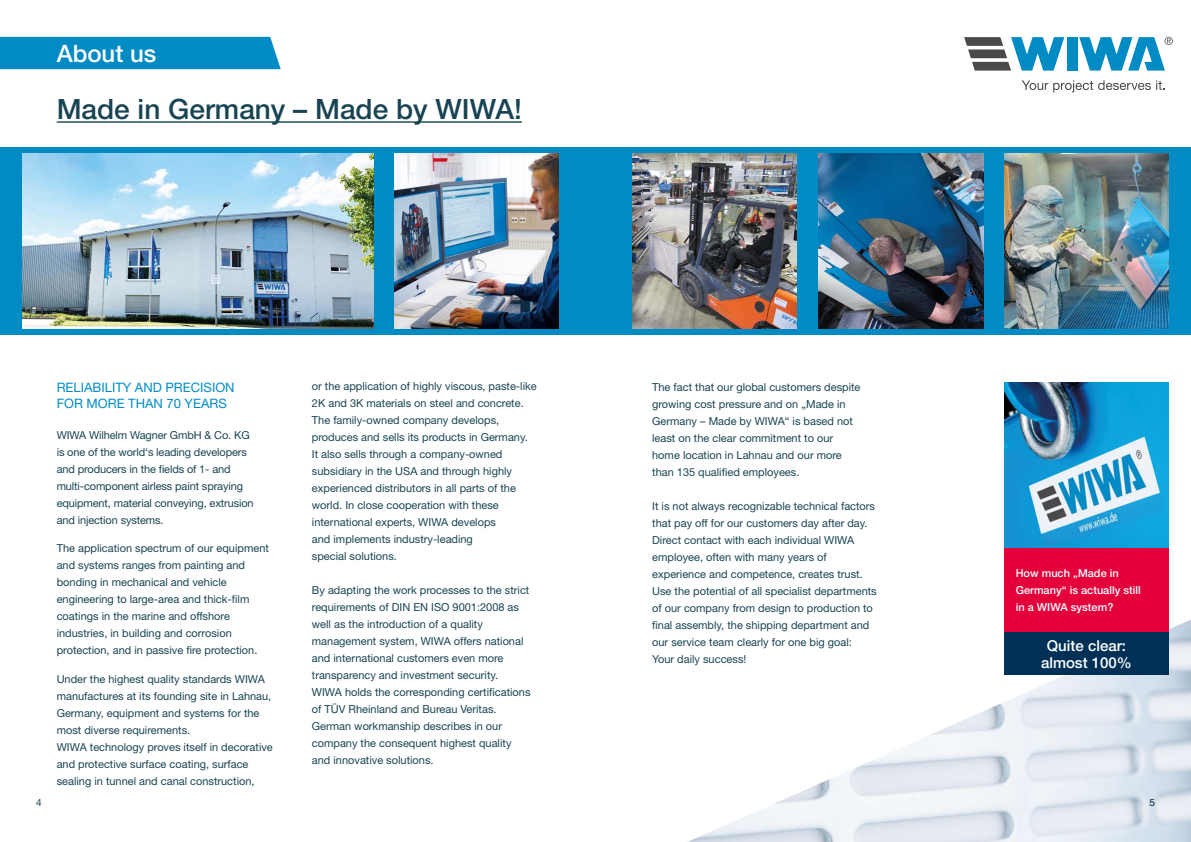
<style>
.page{position:relative;width:1191px;height:842px;background:#fff}
.page>*{position:absolute;margin:0;border:0;box-sizing:border-box;transform-origin:0 0}
.t1{font:500 28px "Helvetica Neue LT Std";color:#194453}
.t2{font:500 24px "Helvetica Neue LT Std";color:#fff}
.t3{font:500 15px/17px "Helvetica Neue LT Std";color:#fff;text-align:center}
.t4{font:13px/15.6px "Helvetica Neue LT Std";color:#008bc5}
.t5{font:11px/17px "Helvetica Neue LT Std";color:#194453}
.t6{font:500 11px/17px "Helvetica Neue LT Std";color:#fff}
.t7{font:10px "Helvetica Neue LT Std";color:#194453}
</style>
<div class="page">
<svg style="left:1022px;top:80px;width:128px;height:12px"></svg>
<svg style="left:1156px;top:80px;width:8px;height:10px"></svg>
<div style="left:1066px;top:37px;width:11px;height:34px;background:#008bc5"></div>
<svg style="left:964px;top:37px;width:100px;height:34px"></svg>
<svg style="left:1079px;top:37px;width:93px;height:34px"></svg>
<div style="left:0;top:147px;width:1191px;height:187px;background:#008bc5"></div>
<hr style="left:57px;top:121px;width:465px;height:2px;background:#194453">
<img style="left:394px;top:153px;width:164px;height:176px">
<div style="left:0;top:37px;width:281px;height:32px;background:#008bc5"></div>
<img style="left:22px;top:153px;width:351px;height:176px">
<img style="left:688px;top:588px;width:503px;height:254px">
<img style="left:632px;top:153px;width:165px;height:176px">
<img style="left:818px;top:153px;width:165px;height:176px">
<img style="left:1004px;top:153px;width:164px;height:176px">
<div style="left:1004px;top:547px;width:164px;height:85px;background:#e4003a"></div>
<div style="left:1004px;top:632px;width:164px;height:43px;background:#003056"></div>
<img style="left:1004px;top:383px;width:164px;height:164px">
<h2 class="t2" style="left:57px;top:39px;width:101px">About us</h2>
<h1 class="t1" style="left:57px;top:92px;width:467px">Made in Germany – Made by WIWA!</h1>
<p class="t7" style="left:36px;top:796px;width:7px">4</p>
<p class="t4" style="left:57px;top:379px;width:179px">RELIABILITY AND PRECISION<br>FOR MORE THAN 70 YEARS</p>
<p class="t5" style="left:57px;top:426px;width:198px">WIWA Wilhelm Wagner GmbH &amp; Co. KG is one of the world‘s leading developers and producers in the fields of 1- and multi-component airless paint spraying equipment, material conveying, extrusion and injection systems.</p>
<p class="t5" style="left:57px;top:540px;width:214px">The application spectrum of our equipment and systems ranges from painting and bonding in mechanical and vehicle engineering to large-area and thick-film coatings in the marine and offshore industries, in building and corrosion protection, and in passive fire protection.</p>
<p class="t5" style="left:57px;top:670px;width:218px">Under the highest quality standards WIWA manufactures at its founding site in Lahnau, Germany, equipment and systems for the most diverse requirements.<br>WIWA technology proves itself in decorative and protective surface coating, surface sealing in tunnel and canal construction,</p>
<p class="t5" style="left:312px;top:378px;width:226px">or the application of highly viscous, paste-like 2K and 3K materials on steel and concrete.<br>The family-owned company develops, produces and sells its products in Germany.<br>It also sells through a company-owned subsidiary in the USA and through highly experienced distributors in all parts of the world. In close cooperation with these international experts, WIWA develops<br>and implements industry-leading<br>special solutions.</p>
<p class="t5" style="left:312px;top:582px;width:220px">By adapting the work processes to the strict requirements of DIN EN ISO 9001:2008 as well as the introduction of a quality management system, WIWA offers national and international customers even more transparency and investment security.<br>WIWA holds the corresponding certifications of TÜV Rheinland and Bureau Veritas.<br>German workmanship describes in our company the consequent highest quality and innovative solutions.</p>
<p class="t5" style="left:652px;top:378px;width:210px">The fact that our global customers despite growing cost pressure and on „Made in Germany – Made by WIWA“ is based not least on the clear commitment to our home location in Lahnau and our more than 135 qualified employees.</p>
<p class="t5" style="left:652px;top:497px;width:226px">It is not always recognizable technical factors that pay off for our customers day after day.<br>Direct contact with each individual WIWA employee, often with many years of experience and competence, creates trust.<br>Use the potential of all specialist departments of our company from design to production to final assembly, the shipping department and our service team clearly for one big goal:<br>Your daily success!</p>
<p class="t6" style="left:1015px;top:564px;width:127px">How much „Made in<br>Germany“ is actually still in a WIWA system?</p>
<h3 class="t3" style="left:1041px;top:636px;width:92px">Quite clear: almost 100%</h3>
<p class="t7" style="left:1149px;top:796px;width:7px">5</p>
</div>
